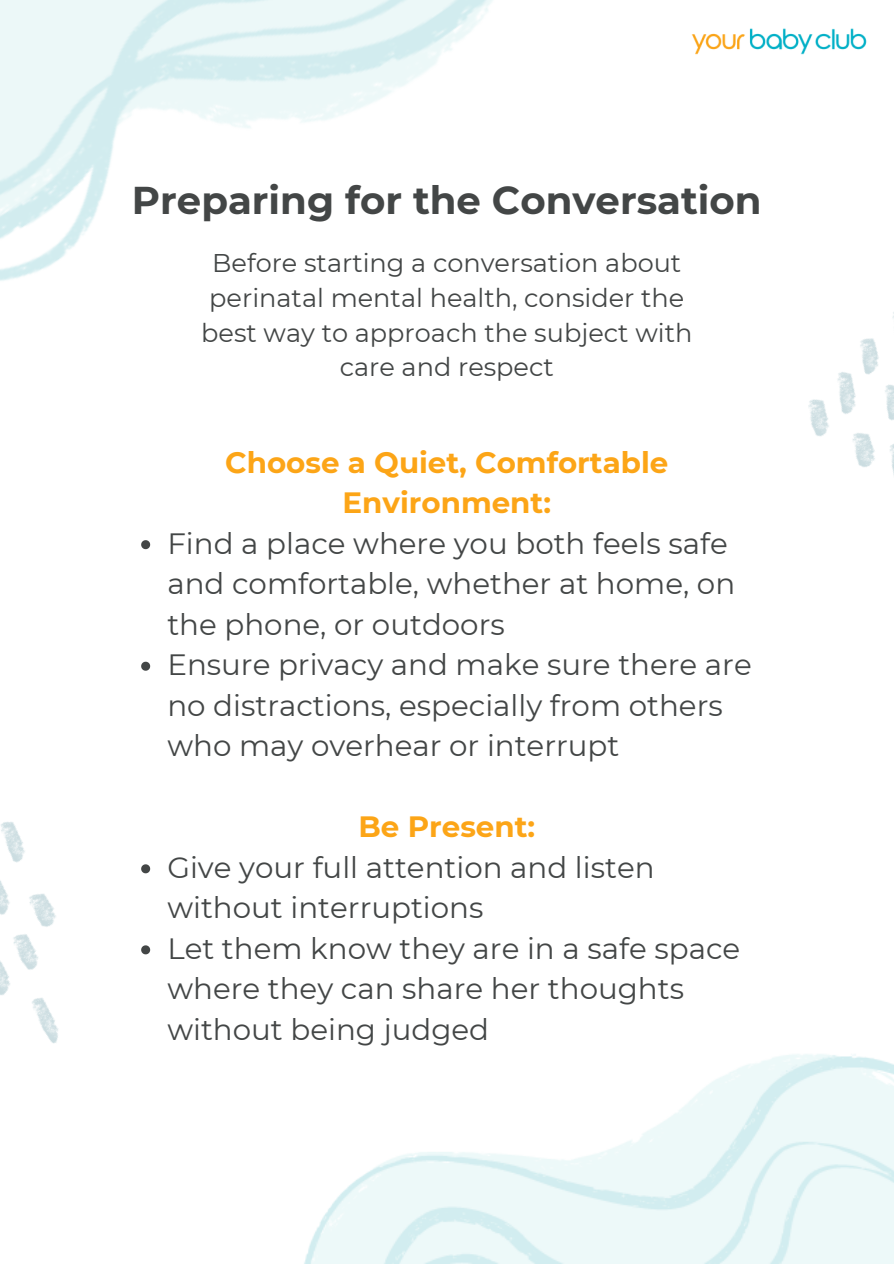
<style>
.page{position:relative;width:894px;height:1264px;background:#fff}
.page>*{position:absolute;margin:0;border:0;box-sizing:border-box;transform-origin:0 0}
.t1{font:700 38.7px "Montserrat";color:#434646}
.t2{font:29.25px/40.5px "Montserrat";color:#434646}
.t3{font:700 29.25px/40.5px "Montserrat";color:#fca517;text-align:center}
.t4{font:25.5px/34.8px "Montserrat";color:#434646;text-align:center}
</style>
<div class="page">
<img style="left:304px;top:1054px;width:589px;height:209px">
<img style="left:0;top:0;width:493px;height:550px">
<img style="left:0;top:822px;width:151px;height:222px">
<img style="left:808px;top:317px;width:85px;height:153px">
<img style="left:691px;top:28px;width:176px;height:27px">
<svg style="left:141px;top:540px;width:9px;height:9px"></svg>
<svg style="left:141px;top:661px;width:9px;height:9px"></svg>
<svg style="left:141px;top:864px;width:9px;height:9px"></svg>
<svg style="left:141px;top:945px;width:9px;height:9px"></svg>
<p class="t1" style="left:132px;top:177px;width:631px">Preparing for the Conversation</p>
<p class="t4" style="left:201px;top:245px;width:492px">Before starting a conversation about perinatal mental health, consider the best way to approach the subject with care and respect</p>
<h1 class="t3" style="left:225px;top:442px;width:444px">Choose a Quiet, Comfortable<br>Environment:</h1>
<p class="t2" style="left:167px;top:523px;width:569px">Find a place where you both feels safe and comfortable, whether at home, on the phone, or outdoors</p>
<h2 class="t2" style="left:167px;top:644px;width:585px">Ensure privacy and make sure there are no distractions, especially from others who may overhear or interrupt</h2>
<p class="t3" style="left:358px;top:806px;width:178px">Be Present:</p>
<p class="t2" style="left:167px;top:847px;width:488px">Give your full attention and listen without interruptions</p>
<h2 class="t2" style="left:167px;top:928px;width:574px">Let them know they are in a safe space where they can share her thoughts without being judged</h2>
</div>
